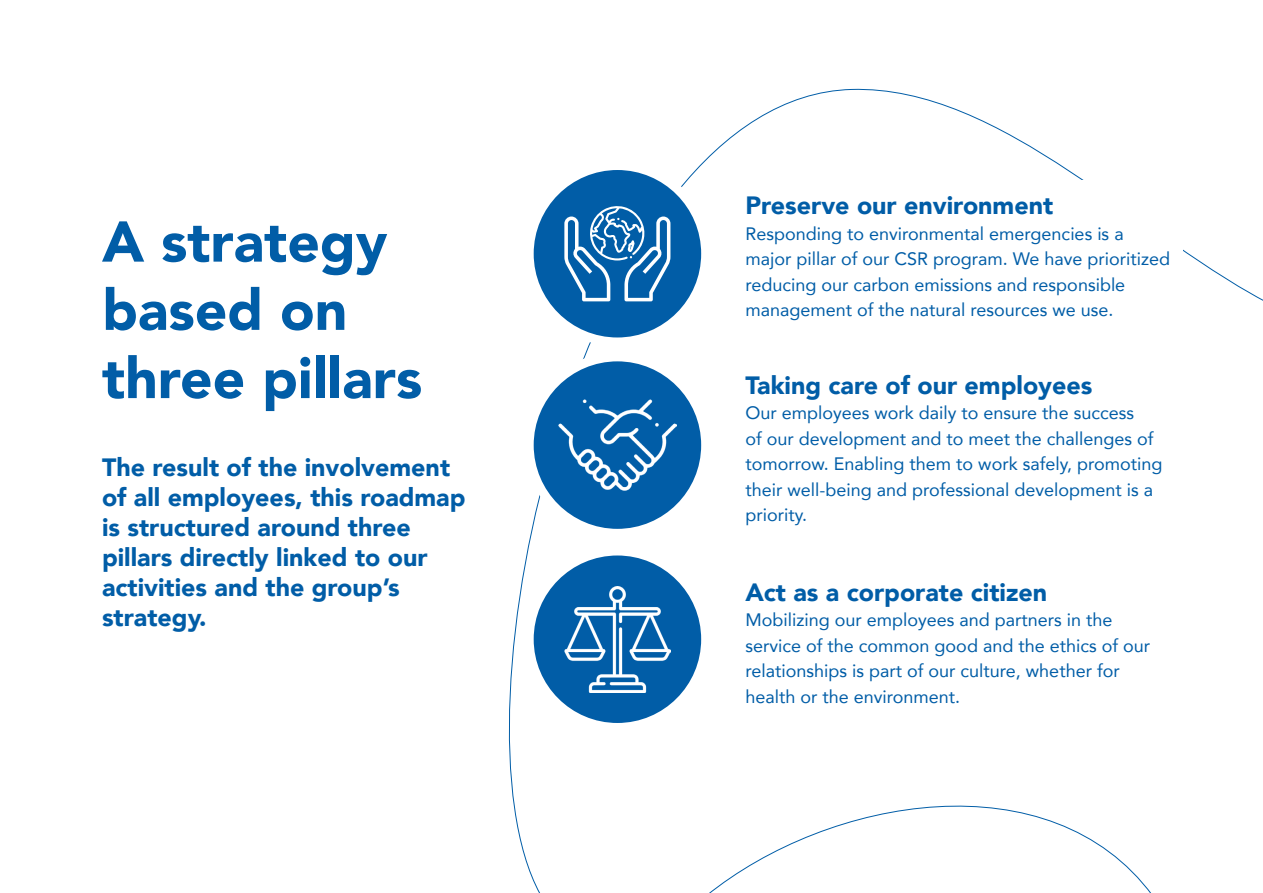
<style>
.page{position:relative;width:1263px;height:893px;background:#fff}
.page>*{position:absolute;margin:0;border:0;box-sizing:border-box;transform-origin:0 0}
.t1{font:900 56.85px/68.2px "Avenir";color:#015da7}
.t2{font:900 25.05px/30px "Avenir";color:#015da7}
.t3{font:18px/25.5px "Avenir";color:#015da7}
</style>
<div class="page">
<div style="left:529px;top:165px;width:177px;height:177px;background:#015da7;border-radius:50%"></div>
<div style="left:525px;top:161px;width:185px;height:185px;border:9px solid #fff;border-radius:50%"></div>
<svg style="left:564px;top:206px;width:106px;height:95px"></svg>
<svg style="left:529px;top:357px;width:177px;height:176px;background:#2b77b5"></svg>
<div style="left:525px;top:352px;width:185px;height:186px;border:9px solid #fff;border-radius:50%"></div>
<img style="left:559px;top:386px;width:117px;height:118px">
<svg style="left:529px;top:551px;width:177px;height:176px;background:#2373b2"></svg>
<div style="left:525px;top:546px;width:185px;height:186px;border:9px solid #fff;border-radius:50%"></div>
<img style="left:564px;top:586px;width:106px;height:106px">
<svg style="left:709px;top:805px;width:442px;height:88px"></svg>
<h1 class="t1" style="left:102px;top:206px;width:322px">A strategy based on three pillars</h1>
<h2 class="t2" style="left:102px;top:452px;width:365px">The result of the involvement of all employees, this roadmap is structured around three pillars directly linked to our activities and the group’s strategy.</h2>
<h2 class="t2" style="left:745px;top:190px;width:309px">Preserve our environment</h2>
<p class="t3" style="left:745px;top:220px;width:426px">Responding to environmental emergencies is a major pillar of our CSR program. We have prioritized reducing our carbon emissions and responsible management of the natural resources we use.</p>
<h2 class="t2" style="left:745px;top:369px;width:348px">Taking care of our employees</h2>
<p class="t3" style="left:745px;top:400px;width:419px">Our employees work daily to ensure the success<br>of our development and to meet the challenges of tomorrow. Enabling them to work safely, promoting their well-being and professional development is a priority.</p>
<h2 class="t2" style="left:745px;top:576px;width:303px">Act as a corporate citizen</h2>
<p class="t3" style="left:745px;top:607px;width:406px">Mobilizing our employees and partners in the service of the common good and the ethics of our relationships is part of our culture, whether for health or the environment.</p>
</div>
